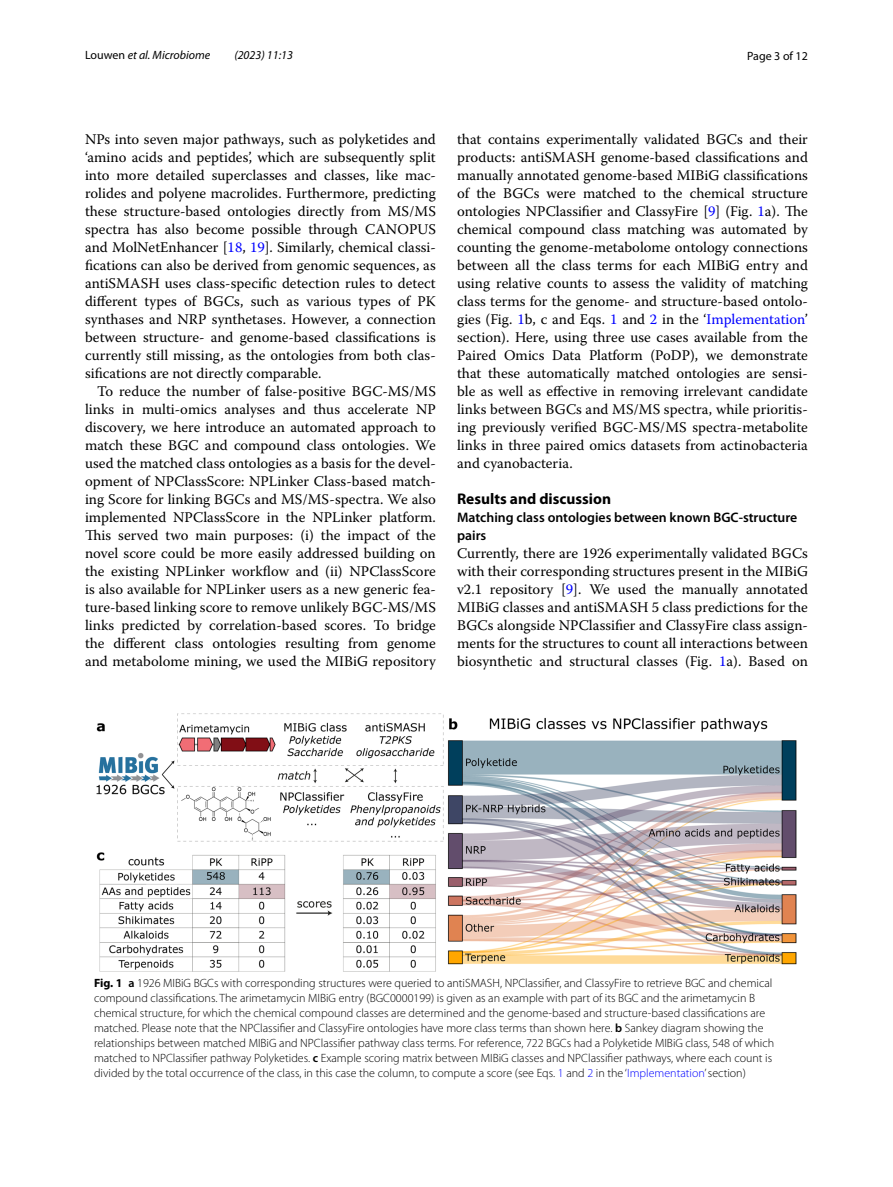
<style>
.page{position:relative;width:893px;height:1187px;background:#fff}
.page>*{position:absolute;margin:0;border:0;box-sizing:border-box;transform-origin:0 0}
.t1{font:700 15.45px "Myriad Pro";color:#000}
.t2{font:14.7px/18px "Warnock Pro";color:#000;text-align:justify}
.t3{font:600 13.8px/18px "Myriad Pro";color:#000}
.t4{font:300 12px/15px "Myriad Pro";color:#000}
.t5{font:italic 12px "Myriad Pro";color:#000}
.t6{font:12px "Myriad Pro";color:#000}
.s1{font-style:normal}
.s2{color:#00f}
.s3{font-weight:700}
.s4{font-weight:600}
</style>
<div class="page">
<img style="left:96px;top:713px;width:701px;height:258px">
<p class="t5" style="left:85px;top:48px;width:127px"><span class="s1">Louwen</span> et al. Microbiome</p>
<p class="t5" style="left:234px;top:48px;width:60px">(2023) 11:13</p>
<p class="t6" style="left:747px;top:48px;width:62px">Page 3 of 12</p>
<p class="t2" style="left:85px;top:130px;width:352px">NPs into seven major pathways, such as polyketides and ‘amino acids and peptides’, which are subsequently split into more detailed superclasses and classes, like mac&shy;rolides and polyene macrolides. Furthermore, predicting these structure-based ontologies directly from MS/MS spectra has also become possible through CANOPUS and MolNetEnhancer [<span class="s2">18</span>, <span class="s2">19</span>]. Similarly, chemical classi&shy;fications can also be derived from genomic sequences, as antiSMASH uses class-specific detection rules to detect different types of BGCs, such as various types of PK synthases and NRP synthetases. However, a connection between structure- and genome-based classifications is currently still missing, as the ontologies from both clas&shy;sifications are not directly comparable.</p>
<p class="t2" style="left:85px;top:382px;width:352px;text-indent:12px">To reduce the number of false-positive BGC-MS/MS links in multi-omics analyses and thus accelerate NP discovery, we here introduce an automated approach to match these BGC and compound class ontologies. We used the matched class ontologies as a basis for the devel&shy;opment of NPClassScore: NPLinker Class-based match&shy;ing Score for linking BGCs and MS/MS-spectra. We also implemented NPClassScore in the NPLinker platform.<br>This served two main purposes: (i) the impact of the novel score could be more easily addressed building on the existing NPLinker workflow and (ii) NPClassScore is also available for NPLinker users as a new generic fea&shy;ture-based linking score to remove unlikely BGC-MS/MS links predicted by correlation-based scores. To bridge the different class ontologies resulting from genome and metabolome mining, we used the MIBiG repository</p>
<p class="t2" style="left:457px;top:130px;width:352px">that contains experimentally validated BGCs and their products: antiSMASH genome-based classifications and manually annotated genome-based MIBiG classifications of the BGCs were matched to the chemical structure ontologies NPClassifier and ClassyFire [<span class="s2">9</span>] (Fig. <span class="s2">1</span>a). The chemical compound class matching was automated by counting the genome-metabolome ontology connections between all the class terms for each MIBiG entry and using relative counts to assess the validity of matching class terms for the genome- and structure-based ontolo&shy;gies (Fig. <span class="s2">1</span>b, c and Eqs. <span class="s2">1</span> and <span class="s2">2</span> in the ‘<span class="s2">Implementation</span>’ section). Here, using three use cases available from the Paired Omics Data Platform (PoDP), we demonstrate that these automatically matched ontologies are sensi&shy;ble as well as effective in removing irrelevant candidate links between BGCs and MS/MS spectra, while prioritis&shy;ing previously verified BGC-MS/MS spectra-metabolite links in three paired omics datasets from actinobacteria and cyanobacteria.</p>
<p class="t1" style="left:457px;top:488px;width:156px">Results and discussion</p>
<p class="t3" style="left:457px;top:508px;width:342px">Matching class ontologies between known BGC‑structure pairs</p>
<p class="t2" style="left:457px;top:544px;width:352px">Currently, there are 1926 experimentally validated BGCs with their corresponding structures present in the MIBiG v2.1 repository [<span class="s2">9</span>]. We used the manually annotated MIBiG classes and antiSMASH 5 class predictions for the BGCs alongside NPClassifier and ClassyFire class assign&shy;ments for the structures to count all interactions between biosynthetic and structural classes (Fig. <span class="s2">1</span>a). Based on</p>
<p class="t4" style="left:94px;top:975px;width:682px"><span class="s3">Fig. 1</span> <span class="s4">a</span> 1926 MIBiG BGCs with corresponding structures were queried to antiSMASH, NPClassifier, and ClassyFire to retrieve BGC and chemical compound classifications. The arimetamycin MIBiG entry (BGC0000199) is given as an example with part of its BGC and the arimetamycin B chemical structure, for which the chemical compound classes are determined and the genome-based and structure-based classifications are matched. Please note that the NPClassifier and ClassyFire ontologies have more class terms than shown here. <span class="s4">b</span> Sankey diagram showing the relationships between matched MIBiG and NPClassifier pathway class terms. For reference, 722 BGCs had a Polyketide MIBiG class, 548 of which matched to NPClassifier pathway Polyketides. <span class="s4">c</span> Example scoring matrix between MIBiG classes and NPClassifier pathways, where each count is divided by the total occurrence of the class, in this case the column, to compute a score (see Eqs. <span class="s2">1</span> and <span class="s2">2</span> in the ‘<span class="s2">Implementation</span>’ section)</p>
</div>
